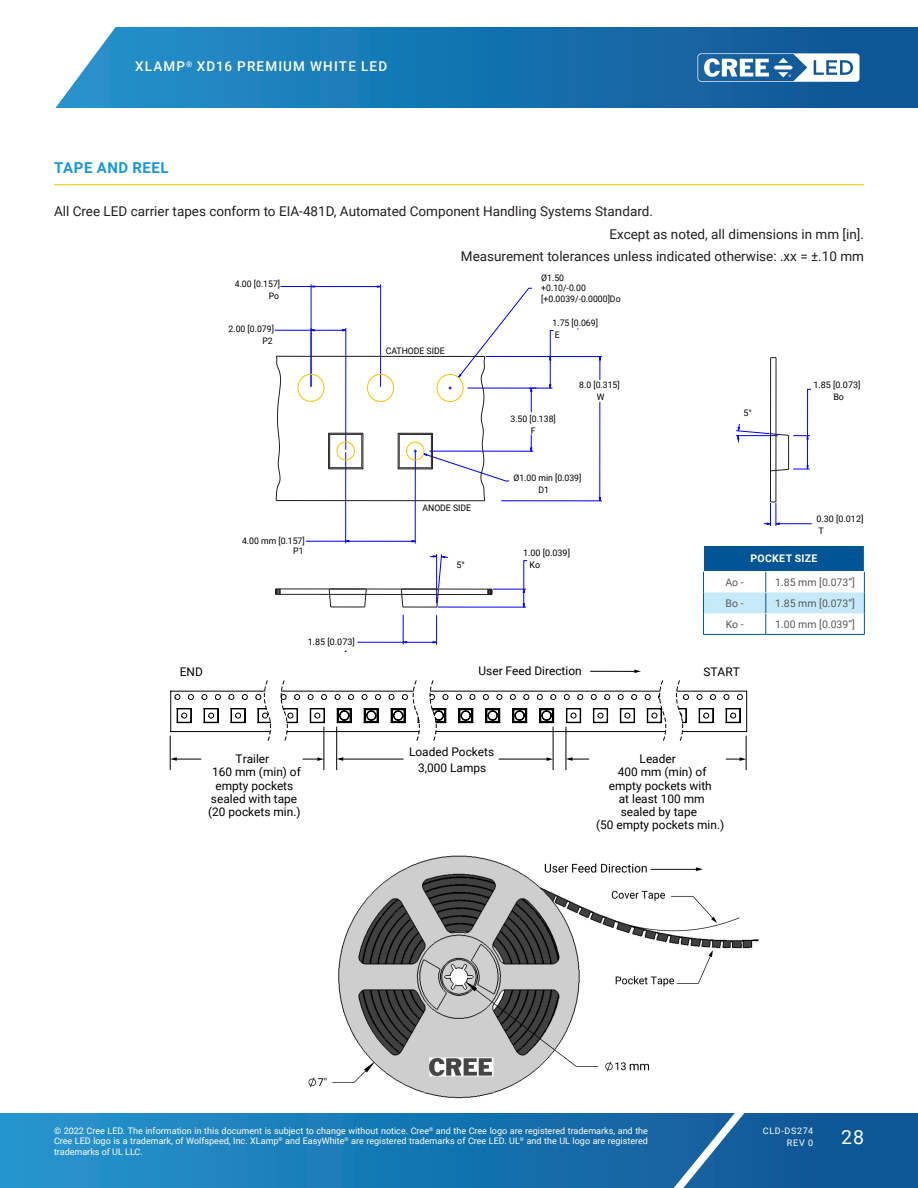
<style>
.page{position:relative;width:918px;height:1188px;background:#fff}
.page>*{position:absolute;margin:0;border:0;box-sizing:border-box;transform-origin:0 0}
.t1{font:19.5px "Roboto";color:#fff}
.Section_heading_with{font:700 15px "Roboto";letter-spacing:.035em;color:#1a98d6}
.Text_justify{font:13.5px "Roboto";color:#231f20}
.t2{font:500 13.5px "Roboto";letter-spacing:.085em;color:#fff}
.t3{font:11.85px/13.2px "Roboto";color:#000;text-align:center}
.table_text_center_re{font:10.5px "Roboto";color:#57585a}
.table_heading_center{font:700 10.5px "Roboto";letter-spacing:.025em;color:#fff}
.t4{font:9px/10.8px "Roboto";color:#fff;text-align:justify}
.t5{font:9px/12.1px "Roboto";color:#000;text-align:right;scale:.96 1}
.t6{font:9px/12.1px "Roboto";color:#000}
.t7{font:9px/12px "Roboto";letter-spacing:.085em;color:#fff;text-align:right}
</style>
<div class="page">
<svg style="left:0;top:1113px;width:918px;height:75px;background:#1876b2"></svg>
<svg style="left:644px;top:1113px;width:117px;height:75px;background:#296da6"></svg>
<svg style="left:55px;top:27px;width:863px;height:81px;background:#2078b2"></svg>
<svg style="left:698px;top:53px;width:162px;height:29px"></svg>
<hr style="left:54px;top:184px;width:810px;height:1px;background:#fece08">
<hr style="left:345px;top:328px;width:1px;height:122px;background:#00f">
<hr style="left:275px;top:330px;width:36px;height:1px;background:#00f">
<svg style="left:310px;top:329px;width:37px;height:3px"></svg>
<hr style="left:380px;top:284px;width:1px;height:103px;background:#00f">
<hr style="left:311px;top:284px;width:1px;height:103px;background:#00f">
<hr style="left:314px;top:286px;width:63px;height:1px;background:#00f">
<hr style="left:281px;top:286px;width:30px;height:1px;background:#00f">
<svg style="left:310px;top:285px;width:5px;height:3px"></svg>
<hr style="left:486px;top:356px;width:116px;height:1px;background:#00f">
<hr style="left:501px;top:501px;width:101px;height:1px;background:#00f">
<hr style="left:600px;top:402px;width:1px;height:95px;background:#00f">
<svg style="left:599px;top:357px;width:2px;height:23px"></svg>
<hr style="left:345px;top:452px;width:1px;height:92px;background:#00f">
<hr style="left:415px;top:452px;width:1px;height:92px;background:#00f">
<hr style="left:349px;top:541px;width:63px;height:1px;background:#00f">
<hr style="left:306px;top:541px;width:40px;height:1px;background:#00f">
<svg style="left:411px;top:540px;width:5px;height:3px"></svg>
<svg style="left:345px;top:540px;width:5px;height:3px"></svg>
<hr style="left:328px;top:433px;width:1px;height:36px;background:#231f20">
<hr style="left:329px;top:434px;width:1px;height:34px;background:#231f20">
<hr style="left:362px;top:434px;width:1px;height:34px;background:#231f20">
<hr style="left:363px;top:433px;width:1px;height:36px;background:#231f20">
<hr style="left:398px;top:433px;width:1px;height:36px;background:#231f20">
<hr style="left:399px;top:434px;width:1px;height:34px;background:#231f20">
<hr style="left:276px;top:500px;width:209px;height:1px;background:#231f20">
<hr style="left:329px;top:469px;width:34px;height:1px;background:#231f20">
<hr style="left:398px;top:469px;width:34px;height:1px;background:#231f20">
<hr style="left:330px;top:467px;width:32px;height:1px;background:#231f20">
<hr style="left:399px;top:468px;width:32px;height:1px;background:#231f20">
<hr style="left:399px;top:434px;width:32px;height:1px;background:#231f20">
<hr style="left:330px;top:434px;width:32px;height:1px;background:#231f20">
<hr style="left:398px;top:433px;width:34px;height:1px;background:#231f20">
<hr style="left:329px;top:433px;width:34px;height:1px;background:#231f20">
<hr style="left:276px;top:356px;width:209px;height:1px;background:#231f20">
<div style="left:298px;top:374px;width:26px;height:27px;border:1px solid #ffbf00;border-radius:50%"></div>
<div style="left:367px;top:374px;width:27px;height:27px;border:1px solid #ffbf00;border-radius:50%"></div>
<div style="left:407px;top:442px;width:17px;height:18px;border:1px solid #ffbf00;border-radius:50%"></div>
<div style="left:337px;top:442px;width:17px;height:18px;border:1px solid #ffbf00;border-radius:50%"></div>
<svg style="left:275px;top:356px;width:6px;height:145px"></svg>
<svg style="left:423px;top:287px;width:131px;height:214px"></svg>
<hr style="left:436px;top:615px;width:1px;height:30px;background:#00f">
<hr style="left:403px;top:615px;width:1px;height:30px;background:#00f">
<hr style="left:357px;top:642px;width:46px;height:1px;background:#00f">
<svg style="left:402px;top:641px;width:35px;height:3px"></svg>
<hr style="left:493px;top:589px;width:33px;height:1px;background:#00f">
<hr style="left:438px;top:607px;width:88px;height:1px;background:#00f">
<svg style="left:522px;top:560px;width:6px;height:48px"></svg>
<svg style="left:275px;top:589px;width:6px;height:5px"></svg>
<svg style="left:328px;top:588px;width:3px;height:20px"></svg>
<svg style="left:364px;top:588px;width:3px;height:19px"></svg>
<hr style="left:403px;top:607px;width:34px;height:1px;background:#231f20">
<hr style="left:331px;top:607px;width:34px;height:1px;background:#231f20">
<hr style="left:276px;top:594px;width:216px;height:1px;background:#231f20">
<hr style="left:276px;top:589px;width:216px;height:1px;background:#231f20">
<svg style="left:401px;top:588px;width:3px;height:20px"></svg>
<svg style="left:488px;top:589px;width:5px;height:6px"></svg>
<svg style="left:429px;top:554px;width:20px;height:54px"></svg>
<hr style="left:779px;top:523px;width:33px;height:1px;background:#00f">
<svg style="left:764px;top:502px;width:16px;height:24px"></svg>
<hr style="left:770px;top:358px;width:1px;height:144px;background:#231f20">
<hr style="left:776px;top:358px;width:1px;height:144px;background:#231f20">
<svg style="left:735px;top:389px;width:76px;height:83px"></svg>
<svg style="left:703px;top:546px;width:162px;height:88px"></svg>
<hr style="left:703px;top:634px;width:63px;height:1px;background:#005596">
<hr style="left:766px;top:634px;width:99px;height:1px;background:#005596">
<svg style="left:170px;top:680px;width:578px;height:63px"></svg>
<hr style="left:591px;top:671px;width:45px;height:1px;background:#000">
<svg style="left:634px;top:670px;width:7px;height:3px"></svg>
<svg style="left:171px;top:757px;width:30px;height:4px"></svg>
<svg style="left:303px;top:757px;width:21px;height:4px"></svg>
<hr style="left:170px;top:736px;width:1px;height:34px;background:#000">
<hr style="left:324px;top:727px;width:1px;height:43px;background:#000">
<svg style="left:726px;top:757px;width:20px;height:4px"></svg>
<svg style="left:567px;top:757px;width:22px;height:4px"></svg>
<hr style="left:746px;top:736px;width:1px;height:34px;background:#000">
<hr style="left:566px;top:727px;width:1px;height:43px;background:#000">
<hr style="left:499px;top:759px;width:49px;height:1px;background:#000">
<svg style="left:547px;top:757px;width:6px;height:4px"></svg>
<hr style="left:342px;top:759px;width:61px;height:1px;background:#000">
<svg style="left:337px;top:757px;width:6px;height:4px"></svg>
<hr style="left:553px;top:727px;width:1px;height:43px;background:#000">
<hr style="left:336px;top:727px;width:1px;height:43px;background:#000">
<img style="left:308px;top:855px;width:451px;height:244px">
<h3 class="t2" style="left:135px;top:57px;width:253px">XLAMP<sup>®</sup> XD16 PREMIUM WHITE LED</h3>
<p class="Section_heading_with" style="left:54px;top:157px;width:116px">TAPE AND REEL</p>
<p class="Text_justify" style="left:54px;top:202px;width:600px">All Cree LED carrier tapes conform to EIA-481D, Automated Component Handling Systems Standard.</p>
<p class="Text_justify" style="left:610px;top:224px;width:256px">Except as noted, all dimensions in mm [in].</p>
<p class="Text_justify" style="left:461px;top:247px;width:405px">Measurement tolerances unless indicated otherwise: .xx = ±.10 mm</p>
<p class="t5" style="left:235px;top:278px;width:49px">4.00 [0.157]<br>Po</p>
<p class="t5" style="left:229px;top:323px;width:49px">2.00 [0.079]<br>P2</p>
<p class="t6" style="left:267px;top:279px;width:12px">Po</p>
<p class="t6" style="left:261px;top:324px;width:12px">P2</p>
<p class="t5" style="left:386px;top:344px;width:63px">CATHODE SIDE</p>
<p class="t5" style="left:242px;top:535px;width:67px;line-height:10.5px">4.00 mm [0.157]<br>P1</p>
<p class="t6" style="left:293px;top:534px;width:12px">P1</p>
<p class="t6" style="left:308px;top:635px;width:49px;text-align:right">1.85 [0.073]<br>Ao</p>
<p class="t5" style="left:423px;top:502px;width:52px">ANODE SIDE</p>
<p class="t6" style="left:456px;top:558px;width:10px">5°</p>
<p class="t5" style="left:541px;top:272px;width:84px;line-height:10.5px;text-align:left">Ø1.50<br>+0.1 /- .00 [+0.0039/-0.0000]Do</p>
<p class="t6" style="left:587px;top:295px;width:48px">+0.10/-0.00</p>
<p class="t5" style="left:553px;top:317px;width:49px;text-align:left">1.75 [0.069]<br>E</p>
<p class="t6" style="left:564px;top:318px;width:7px">E</p>
<p class="t5" style="left:511px;top:412px;width:49px;text-align:center">3.50 [0.138]<br>F</p>
<p class="t6" style="left:539px;top:414px;width:6px">F</p>
<p class="t5" style="left:579px;top:379px;width:44px;text-align:center">8.0 [0.315]<br>W</p>
<p class="t6" style="left:608px;top:380px;width:9px">W</p>
<p class="t5" style="left:539px;top:472px;width:46px;text-align:left;text-indent:-25px">Ø1.00 min [0.039]<br>D1</p>
<p class="t6" style="left:547px;top:473px;width:12px">D1</p>
<p class="t6" style="left:530px;top:546px;width:42px;text-indent:-7px">1.00 [0.039]<br>Ko</p>
<p class="t6" style="left:744px;top:406px;width:10px">5°</p>
<p class="t6" style="left:813px;top:378px;width:49px;text-align:center">1.85 [0.073]<br>Bo</p>
<p class="t6" style="left:816px;top:512px;width:49px">0.30 [0.012]<br>T</p>
<p class="table_heading_center" style="left:751px;top:551px;width:68px">POCKET SIZE</p>
<p class="table_text_center_re" style="left:726px;top:575px;width:20px">Ao -</p>
<p class="table_text_center_re" style="left:775px;top:575px;width:81px">1.85 mm [0.073”]</p>
<p class="table_text_center_re" style="left:726px;top:596px;width:20px">Bo -</p>
<p class="table_text_center_re" style="left:775px;top:596px;width:81px">1.85 mm [0.073”]</p>
<p class="table_text_center_re" style="left:726px;top:617px;width:19px">Ko -</p>
<p class="table_text_center_re" style="left:775px;top:617px;width:81px">1.00 mm [0.039”]</p>
<p class="t3" style="left:180px;top:664px;width:25px">END</p>
<p class="t3" style="left:479px;top:663px;width:105px">User Feed Direction</p>
<p class="t3" style="left:703px;top:664px;width:38px">START</p>
<p class="t3" style="left:208px;top:752px;width:94px">Trailer<br>160 mm (min) of empty pockets sealed with tape (20 pockets min.)</p>
<p class="t3" style="left:409px;top:744px;width:87px;line-height:15.6px">Loaded Pockets<br>3,000 Lamps</p>
<p class="t3" style="left:596px;top:752px;width:130px">Leader<br>400 mm (min) of<br>empty pockets with<br>at least 100 mm<br>sealed by tape<br>(50 empty pockets min.)</p>
<p class="t4" style="left:54px;top:1125px;width:596px">© 2022 Cree LED. The information in this document is subject to change without notice. Cree<sup>®</sup> and the Cree logo are registered trademarks, and the Cree LED logo is a trademark, of Wolfspeed, Inc. XLamp<sup>®</sup> and EasyWhite<sup>®</sup> are registered trademarks of Cree LED. UL<sup>®</sup> and the UL logo are registered trademarks of UL LLC.</p>
<p class="t7" style="left:763px;top:1124px;width:52px">CLD-DS274<br>REV 0</p>
<h1 class="t1" style="left:841px;top:1123px;width:24px">28</h1>
</div>
